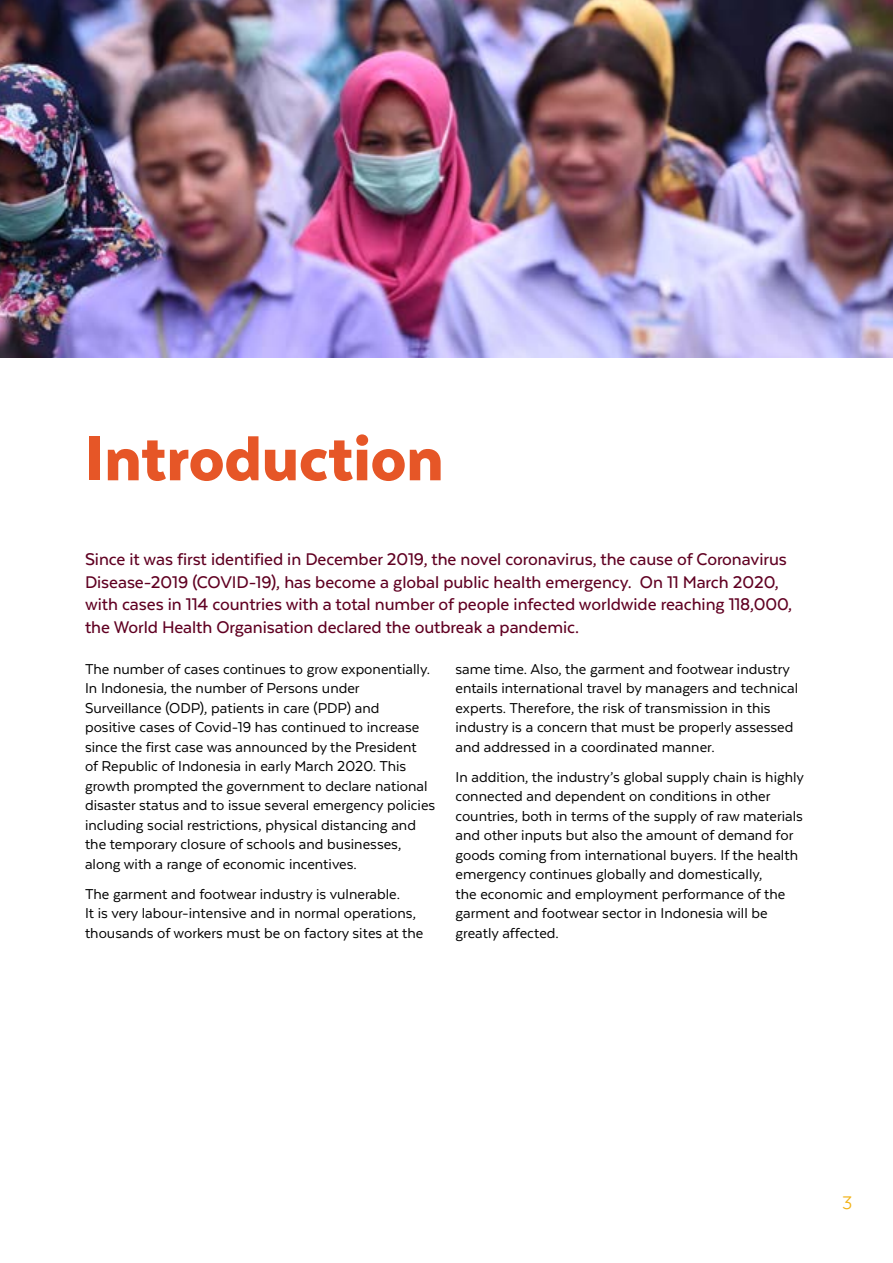
<style>
.page{position:relative;width:893px;height:1263px;background:#fff}
.page>*{position:absolute;margin:0;border:0;box-sizing:border-box;transform-origin:0 0}
.t1{font:900 72.75px "Texta";letter-spacing:-.005em;color:#e65627}
.t2{font:21px "Texta";color:#f2b113}
.t3{font:500 19.5px/22.5px "Texta";letter-spacing:-.005em;color:#600022}
.t4{font:16.5px/19.5px "Texta";color:#000}
</style>
<div class="page">
<img style="left:0;top:0;width:893px;height:357px">
<h1 class="t1" style="left:85px;top:420px;width:360px">Introduction</h1>
<p class="t3" style="left:85px;top:548px;width:709px">Since it was first identified in December 2019, the novel coronavirus, the cause of Coronavirus Disease-2019 (COVID-19), has become a global public health emergency. On 11 March 2020, with cases in 114 countries with a total number of people infected worldwide reaching 118,000, the World Health Organisation declared the outbreak a pandemic.</p>
<p class="t4" style="left:85px;top:659px;width:352px">The number of cases continues to grow exponentially.<br>In Indonesia, the number of Persons under Surveillance (ODP), patients in care (PDP) and<br>positive cases of Covid-19 has continued to increase since the first case was announced by the President<br>of Republic of Indonesia in early March 2020. This growth prompted the government to declare national disaster status and to issue several emergency policies including social restrictions, physical distancing and the temporary closure of schools and businesses, along with a range of economic incentives.</p>
<p class="t4" style="left:85px;top:884px;width:340px">The garment and footwear industry is vulnerable.<br>It is very labour-intensive and in normal operations, thousands of workers must be on factory sites at the</p>
<p class="t4" style="left:455px;top:659px;width:344px">same time. Also, the garment and footwear industry entails international travel by managers and technical experts. Therefore, the risk of transmission in this industry is a concern that must be properly assessed and addressed in a coordinated manner.</p>
<p class="t4" style="left:455px;top:767px;width:350px">In addition, the industry’s global supply chain is highly connected and dependent on conditions in other countries, both in terms of the supply of raw materials and other inputs but also the amount of demand for goods coming from international buyers. If the health emergency continues globally and domestically,<br>the economic and employment performance of the garment and footwear sector in Indonesia will be greatly affected.</p>
<p class="t2" style="left:842px;top:1191px;width:12px">3</p>
</div>
